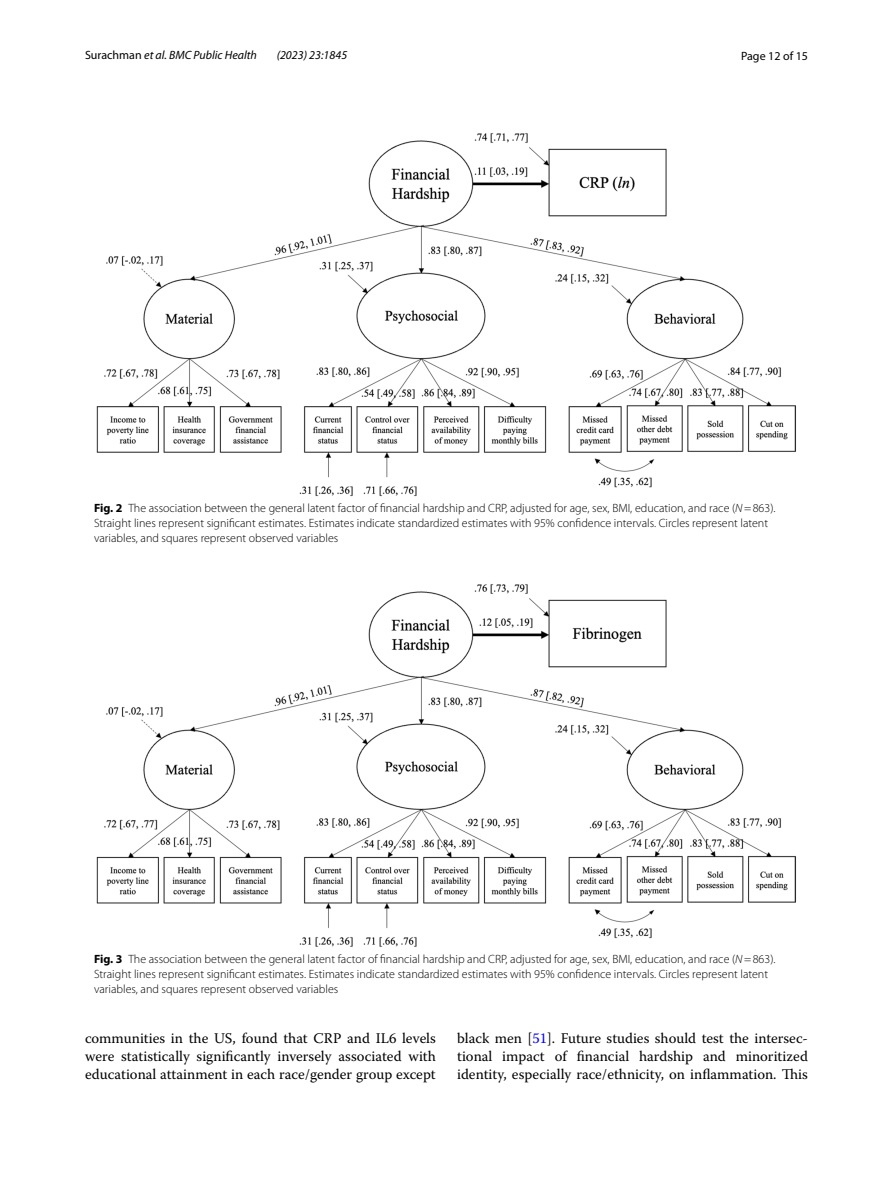
<style>
.page{position:relative;width:893px;height:1187px;background:#fff}
.page>*{position:absolute;margin:0;border:0;box-sizing:border-box;transform-origin:0 0}
.t1{font:14.7px/18px "Warnock Pro";color:#000;text-align:justify}
.t2{font:300 12px/15px "Myriad Pro";color:#000}
.t3{font:italic 12px "Myriad Pro";color:#000}
.t4{font:12px "Myriad Pro";color:#000}
.s1{font-style:normal}
.s2{font-weight:700}
.s3{font-style:italic}
.s4{color:#00f}
</style>
<div class="page">
<img style="left:96px;top:133px;width:700px;height:364px">
<img style="left:96px;top:584px;width:700px;height:363px">
<p class="t3" style="left:85px;top:48px;width:173px"><span class="s1">Surachman</span> et al. BMC Public Health</p>
<p class="t3" style="left:277px;top:48px;width:72px">(2023) 23:1845</p>
<p class="t4" style="left:741px;top:48px;width:68px">Page 12 of 15</p>
<p class="t2" style="left:94px;top:501px;width:683px"><span class="s2">Fig. 2</span> The association between the general latent factor of financial hardship and CRP, adjusted for age, sex, BMI, education, and race (<span class="s3">N</span>=863).<br>Straight lines represent significant estimates. Estimates indicate standardized estimates with 95% confidence intervals. Circles represent latent variables, and squares represent observed variables</p>
<p class="t2" style="left:94px;top:951px;width:683px"><span class="s2">Fig. 3</span> The association between the general latent factor of financial hardship and CRP, adjusted for age, sex, BMI, education, and race (<span class="s3">N</span>=863).<br>Straight lines represent significant estimates. Estimates indicate standardized estimates with 95% confidence intervals. Circles represent latent variables, and squares represent observed variables</p>
<p class="t1" style="left:85px;top:1029px;width:352px">communities in the US, found that CRP and IL6 levels were statistically significantly inversely associated with educational attainment in each race/gender group except</p>
<p class="t1" style="left:457px;top:1029px;width:352px">black men [<span class="s4">51</span>]. Future studies should test the intersec&shy;tional impact of financial hardship and minoritized identity, especially race/ethnicity, on inflammation. This</p>
</div>
